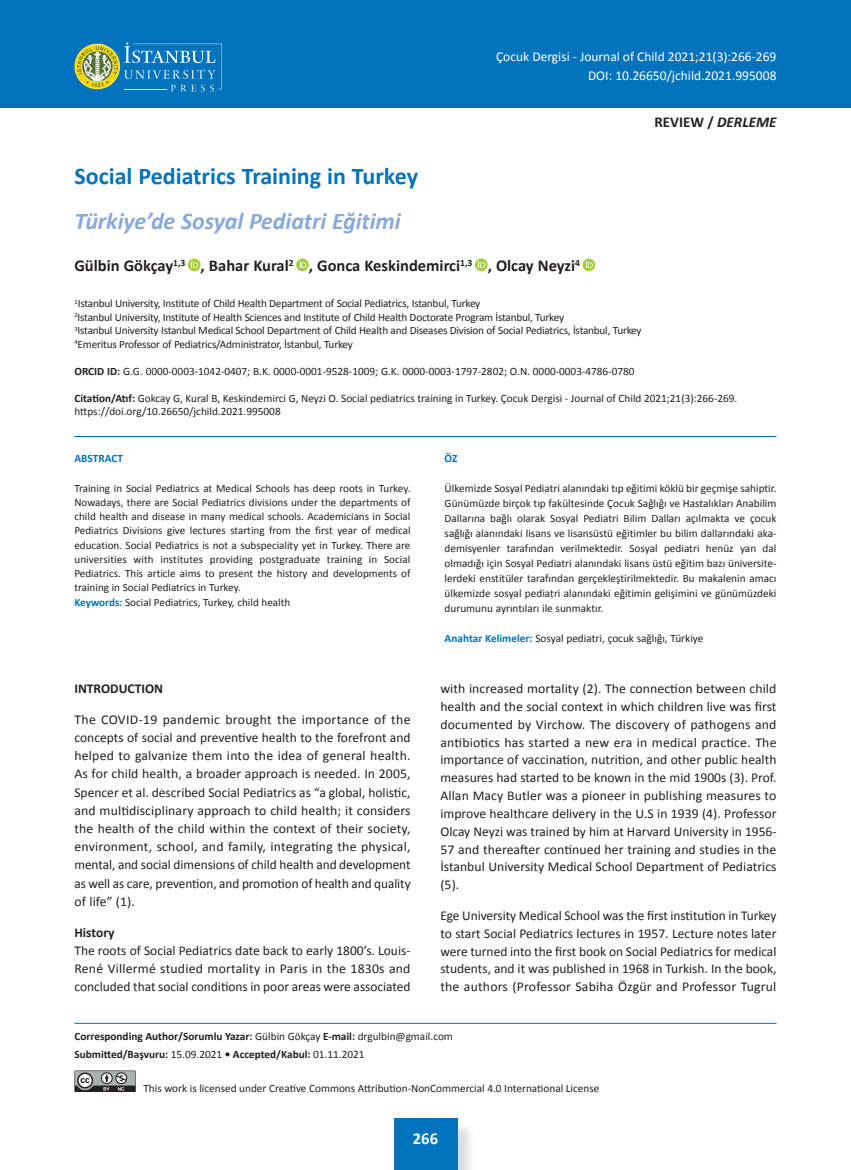
<style>
.page{position:relative;width:851px;height:1170px;background:#fff}
.page>*{position:absolute;margin:0;border:0;box-sizing:border-box;transform-origin:0 0}
.t1{font:700 24px "Calibri";color:#0073bc}
.t2{font:italic 700 24px "Calibri";letter-spacing:-.005em;color:#89aad8}
.t3{font:700 16.5px "Calibri";color:#231f20}
.t4{font:700 16.5px "Calibri";color:#fff}
.t5{font:700 15px "Calibri";color:#231f20}
.t6{font:13.5px/17.9px "Calibri";color:#231f20;text-align:justify}
.t7{font:13.5px/19.5px "Calibri";color:#fff;text-align:right}
.t8{font:700 13.5px "Calibri";color:#231f20}
.t9{font:11.25px/15px "Calibri";letter-spacing:-.02em;color:#231f20;text-align:justify}
.t10{font:11.25px/13.5px "Calibri";color:#231f20}
.t11{font:700 11.25px/17.7px "Calibri";color:#231f20}
.t12{font:700 11.25px "Calibri";color:#0073bc}
.t13{font:11.1px/14.4px "Calibri";color:#231f20}
.s1{font-style:italic}
.s2{font-weight:700}
.s3{font-weight:700;color:#0073bc}
.s4{font-weight:400}
</style>
<div class="page">
<div style="left:396px;top:1121px;width:80px;height:48px;background:#231f20;opacity:.16"></div>
<div style="left:393px;top:1118px;width:64px;height:51px;background:#0073bc"></div>
<div style="left:0;top:0;width:850px;height:107px;background:#0073bc"></div>
<svg style="left:188px;top:258px;width:12px;height:13px"></svg>
<svg style="left:191px;top:261px;width:7px;height:7px"></svg>
<svg style="left:296px;top:258px;width:13px;height:13px"></svg>
<svg style="left:299px;top:261px;width:7px;height:7px"></svg>
<svg style="left:475px;top:258px;width:12px;height:13px"></svg>
<svg style="left:478px;top:261px;width:7px;height:7px"></svg>
<svg style="left:582px;top:258px;width:13px;height:13px"></svg>
<svg style="left:585px;top:261px;width:7px;height:7px"></svg>
<hr style="left:74px;top:1022px;width:702px;height:1px;background:#0073bc">
<hr style="left:74px;top:436px;width:702px;height:1px;background:#0073bc">
<svg style="left:74px;top:1070px;width:62px;height:21px"></svg>
<svg style="left:74px;top:43px;width:148px;height:49px"></svg>
<p class="t7" style="left:496px;top:46px;width:282px">Çocuk Dergisi - Journal of Child 2021;21(3):266-269<br>DOI: 10.26650/jchild.2021.995008</p>
<p class="t5" style="left:654px;top:112px;width:124px">REVIEW / <span class="s1">DERLEME</span></p>
<h1 class="t1" style="left:74px;top:161px;width:345px">Social Pediatrics Training in Turkey</h1>
<h1 class="t2" style="left:74px;top:206px;width:328px">Türkiye’de Sosyal Pediatri Eğitimi</h1>
<p class="t3" style="left:74px;top:255px;width:507px">Gülbin Gökçay<sup>1,3</sup> , Bahar Kural<sup>2</sup> , Gonca Keskindemirci<sup>1,3</sup> , Olcay Neyzi<sup>4</sup></p>
<p class="t9" style="left:74px;top:297px;width:568px;line-height:13.5px;text-align:left"><sup>1</sup>Istanbul University, Institute of Child Health Department of Social Pediatrics, Istanbul, Turkey<br><sup>2</sup>Istanbul University, Institute of Health Sciences and Institute of Child Health Doctorate Program İstanbul, Turkey<br><sup>3</sup>Istanbul University Istanbul Medical School Department of Child Health and Diseases Division of Social Pediatrics, İstanbul, Turkey <sup>4</sup>Emeritus Professor of Pediatrics/Administrator, İstanbul, Turkey</p>
<p class="t10" style="left:74px;top:364px;width:561px"><span class="s2">ORCID ID:</span> G.G. 0000-0003-1042-0407; B.K. 0000-0001-9528-1009; G.K. 0000-0003-1797-2802; O.N. 0000-0003-4786-0780</p>
<p class="t10" style="left:74px;top:391px;width:664px"><span class="s2">Citation/Atıf:</span> Gokcay G, Kural B, Keskindemirci G, Neyzi O. Social pediatrics training in Turkey. Çocuk Dergisi - Journal of Child 2021;21(3):266-269. https://doi.org/10.26650/jchild.2021.995008</p>
<p class="t12" style="left:74px;top:451px;width:50px">ABSTRACT</p>
<p class="t13" style="left:74px;top:480px;width:337px">Training in Social Pediatrics at Medical Schools has deep roots in Turkey.<br>Nowadays, there are Social Pediatrics divisions under the departments of child health and disease in many medical schools. Academicians in Social Pediatrics Divisions give lectures starting from the first year of medical education. Social Pediatrics is not a subspeciality yet in Turkey. There are universities with institutes providing postgraduate training in Social Pediatrics. This article aims to present the history and developments of training in Social Pediatrics in Turkey.<br><span class="s3">Keywords:</span> Social Pediatrics, Turkey, child health</p>
<p class="t8" style="left:74px;top:679px;width:90px">INTRODUCTION</p>
<p class="t6" style="left:74px;top:710px;width:337px">The COVID-19 pandemic brought the importance of the concepts of social and preventive health to the forefront and helped to galvanize them into the idea of general health.<br>As for child health, a broader approach is needed. In 2005, Spencer et al. described Social Pediatrics as “a global, holistic, and multidisciplinary approach to child health; it considers the health of the child within the context of their society, environment, school, and family, integrating the physical, mental, and social dimensions of child health and development as well as care, prevention, and promotion of health and quality of life” (1).</p>
<p class="t8" style="left:74px;top:923px;width:42px">History</p>
<p class="t6" style="left:74px;top:941px;width:337px">The roots of Social Pediatrics date back to early 1800’s. Louis-René Villermé studied mortality in Paris in the 1830s and concluded that social conditions in poor areas were associated</p>
<p class="t12" style="left:444px;top:451px;width:14px">ÖZ</p>
<p class="t9" style="left:444px;top:481px;width:333px">Ülkemizde Sosyal Pediatri alanındaki tıp eğitimi köklü bir geçmişe sahiptir.<br>Günümüzde birçok tıp fakültesinde Çocuk Sağlığı ve Hastalıkları Anabilim Dallarına bağlı olarak Sosyal Pediatri Bilim Dalları açılmakta ve çocuk sağlığı alanındaki lisans ve lisansüstü eğitimler bu bilim dallarındaki aka&shy;demisyenler tarafından verilmektedir. Sosyal pediatri henüz yan dal olmadığı için Sosyal Pediatri alanındaki lisans üstü eğitim bazı üniversite&shy;lerdeki enstitüler tarafından gerçekleştirilmektedir. Bu makalenin amacı ülkemizde sosyal pediatri alanındaki eğitimin gelişimini ve günümüzdeki durumunu ayrıntıları ile sunmaktır.</p>
<p class="t10" style="left:444px;top:632px;width:260px"><span class="s3">Anahtar Kelimeler:</span> Sosyal pediatri, çocuk sağlığı, Türkiye</p>
<p class="t6" style="left:440px;top:679px;width:337px">with increased mortality (2). The connection between child health and the social context in which children live was first documented by Virchow. The discovery of pathogens and antibiotics has started a new era in medical practice. The importance of vaccination, nutrition, and other public health measures had started to be known in the mid 1900s (3). Prof.<br>Allan Macy Butler was a pioneer in publishing measures to improve healthcare delivery in the U.S in 1939 (4). Professor Olcay Neyzi was trained by him at Harvard University in 1956- 57 and thereafter continued her training and studies in the İstanbul University Medical School Department of Pediatrics (5).</p>
<p class="t6" style="left:440px;top:906px;width:337px">Ege University Medical School was the first institution in Turkey to start Social Pediatrics lectures in 1957. Lecture notes later were turned into the first book on Social Pediatrics for medical students, and it was published in 1968 in Turkish. In the book, the authors (Professor Sabiha Özgür and Professor Tugrul</p>
<p class="t11" style="left:74px;top:1027px;width:380px">Corresponding Author/Sorumlu Yazar: <span class="s4">Gülbin Gökçay</span> E-mail: <span class="s4">drgulbin@gmail.com<br></span>Submitted/Başvuru: <span class="s4">15.09.2021</span> • Accepted/Kabul: <span class="s4">01.11.2021</span></p>
<p class="t10" style="left:143px;top:1081px;width:457px">This work is licensed under Creative Commons Attribution-NonCommercial 4.0 International License</p>
<p class="t4" style="left:413px;top:1127px;width:27px">266</p>
</div>
